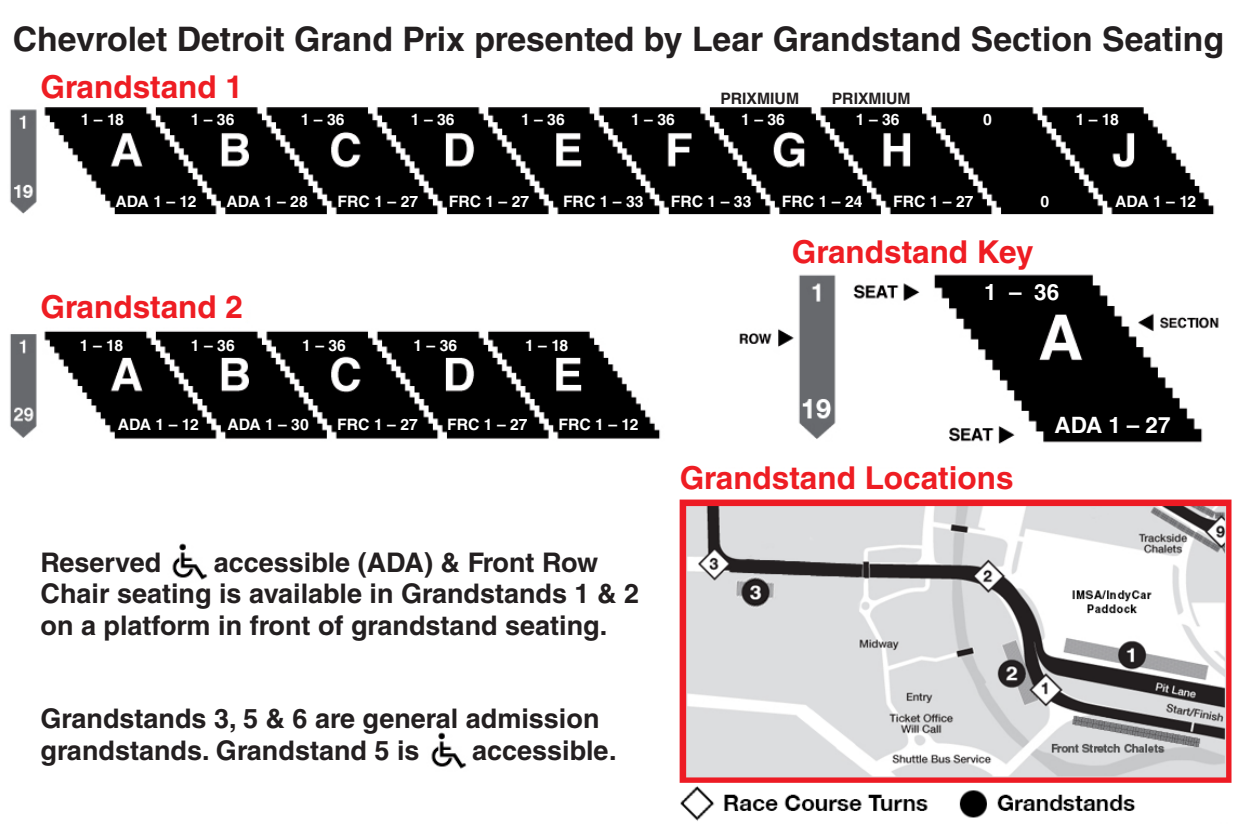
<style>
.page{position:relative;width:1237px;height:838px;background:#fff}
.page>*{position:absolute;margin:0;border:0;box-sizing:border-box;transform-origin:0 0}
.t1{font:700 33.75px "Helvetica LT Std";color:#231f20}
.t2{font:700 31.5px "Helvetica LT Std";color:#ee1d23}
.t3{font:700 27px/31.5px "Helvetica LT Std";color:#231f20}
.t4{font:700 22.5px "Helvetica LT Std";color:#fff}
.t5{font:700 15.75px "Helvetica LT Std";color:#fff}
.t6{font:700 15.75px "Helvetica LT Std";color:#231f20}
</style>
<div class="page">
<img style="left:10px;top:107px;width:1222px;height:714px">
<img style="left:167px;top:540px;width:43px;height:42px">
<img style="left:426px;top:728px;width:43px;height:42px">
<p class="t1" style="left:13px;top:18px;width:1212px">Chevrolet Detroit Grand Prix presented by Lear Grandstand Section Seating</p>
<p class="t2" style="left:40px;top:67px;width:204px">Grandstand 1</p>
<p class="t6" style="left:720px;top:88px;width:80px">PRIXMIUM</p>
<p class="t6" style="left:832px;top:88px;width:80px">PRIXMIUM</p>
<p class="t5" style="left:81px;top:110px;width:45px">1 – 18</p>
<p class="t5" style="left:191px;top:110px;width:45px">1 – 36</p>
<p class="t5" style="left:301px;top:110px;width:45px">1 – 36</p>
<p class="t5" style="left:411px;top:110px;width:45px">1 – 36</p>
<p class="t5" style="left:521px;top:110px;width:45px">1 – 36</p>
<p class="t5" style="left:631px;top:110px;width:45px">1 – 36</p>
<p class="t5" style="left:741px;top:110px;width:45px">1 – 36</p>
<p class="t5" style="left:856px;top:110px;width:45px">1 – 36</p>
<p class="t5" style="left:983px;top:110px;width:10px">0</p>
<p class="t5" style="left:1075px;top:110px;width:45px">1 – 18</p>
<p class="t5" style="left:115px;top:191px;width:83px">ADA 1 – 12</p>
<p class="t5" style="left:226px;top:191px;width:83px">ADA 1 – 28</p>
<p class="t5" style="left:338px;top:191px;width:82px">FRC 1 – 27</p>
<p class="t5" style="left:449px;top:191px;width:82px">FRC 1 – 27</p>
<p class="t5" style="left:563px;top:191px;width:82px">FRC 1 – 33</p>
<p class="t5" style="left:671px;top:191px;width:82px">FRC 1 – 33</p>
<p class="t5" style="left:782px;top:191px;width:82px">FRC 1 – 24</p>
<p class="t5" style="left:893px;top:191px;width:82px">FRC 1 – 27</p>
<p class="t5" style="left:1115px;top:191px;width:83px">ADA 1 – 12</p>
<p class="t5" style="left:1040px;top:191px;width:10px">0</p>
<p class="t2" style="left:792px;top:233px;width:243px">Grandstand Key</p>
<p class="t2" style="left:40px;top:288px;width:204px">Grandstand 2</p>
<p class="t4" style="left:984px;top:278px;width:77px">1 – 36</p>
<p class="t5" style="left:80px;top:336px;width:45px">1 – 18</p>
<p class="t5" style="left:191px;top:336px;width:45px">1 – 36</p>
<p class="t5" style="left:302px;top:336px;width:45px">1 – 36</p>
<p class="t5" style="left:413px;top:336px;width:45px">1 – 36</p>
<p class="t5" style="left:525px;top:336px;width:45px">1 – 18</p>
<p class="t5" style="left:118px;top:414px;width:83px">ADA 1 – 12</p>
<p class="t5" style="left:227px;top:414px;width:83px">ADA 1 – 30</p>
<p class="t5" style="left:337px;top:414px;width:82px">FRC 1 – 27</p>
<p class="t5" style="left:447px;top:414px;width:82px">FRC 1 – 27</p>
<p class="t4" style="left:1054px;top:411px;width:118px">ADA 1 – 27</p>
<p class="t5" style="left:558px;top:414px;width:81px">FRC 1 – 12</p>
<p class="t2" style="left:679px;top:458px;width:335px">Grandstand Locations</p>
<p class="t3" style="left:40px;top:545px;width:600px;text-indent:173px">accessible (ADA) &amp; Front Row<br>Chair seating is available in Grandstands 1 &amp; 2 on a platform in front of grandstand seating.</p>
<p class="t3" style="left:40px;top:545px;width:122px">Reserved</p>
<p class="t3" style="left:40px;top:702px;width:560px">Grandstands 3, 5 &amp; 6 are general admission grandstands. Grandstand 5 is</p>
<p class="t3" style="left:472px;top:733px;width:146px">accessible.</p>
</div>
